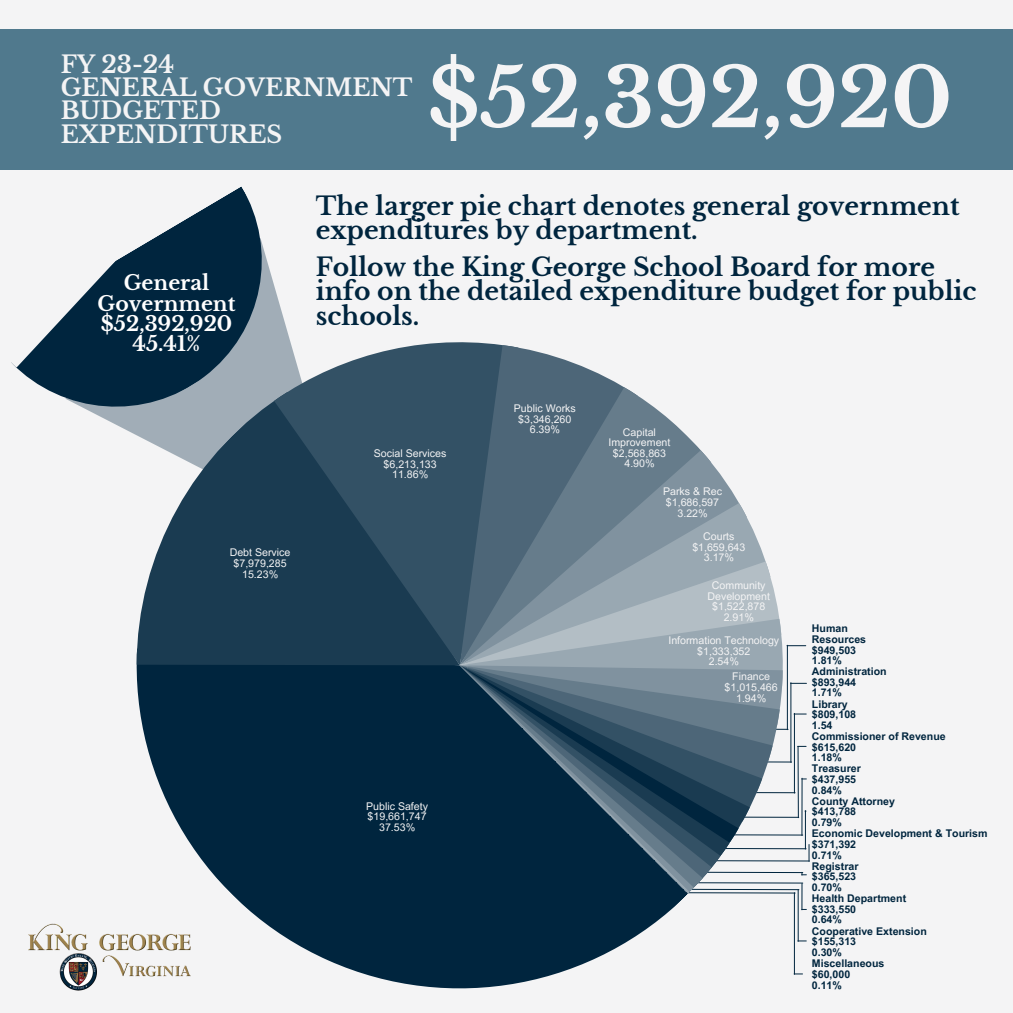
<style>
.page{position:relative;width:1013px;height:1013px;background:#fff}
.page>*{position:absolute;margin:0;border:0;box-sizing:border-box;transform-origin:0 0}
.t1{font:700 81.25px "Libre Baskerville";color:#f4f4f5}
.t2{font:700 25px/24.4px "Libre Baskerville";color:#00253e}
.t3{font:700 23.75px "Libre Baskerville";color:#f4f4f5}
.t4{font:700 20.38px "Libre Baskerville";color:#fff}
.t5{font:700 10.62px "Arial MT Pro";color:#00253e}
.t6{font:10.62px "Arial MT Pro";color:#f4f4f5}
</style>
<div class="page">
<div style="left:0;top:0;width:1012px;height:1012px;background:#f4f4f5"></div>
<svg style="left:762px;top:815px;width:37px;height:3px"></svg>
<hr style="left:797px;top:746px;width:1px;height:71px;background:#00253e">
<svg style="left:750px;top:833px;width:53px;height:3px"></svg>
<hr style="left:801px;top:778px;width:1px;height:57px;background:#00253e">
<hr style="left:805px;top:810px;width:1px;height:39px;background:#00253e">
<svg style="left:729px;top:844px;width:81px;height:18px"></svg>
<svg style="left:720px;top:871px;width:86px;height:4px"></svg>
<hr style="left:797px;top:889px;width:1px;height:52px;background:#00253e">
<svg style="left:688px;top:882px;width:118px;height:28px"></svg>
<hr style="left:794px;top:892px;width:1px;height:82px;background:#00253e">
<svg style="left:136px;top:652px;width:552px;height:337px;fill:#00253e"></svg>
<svg style="left:137px;top:421px;width:137px;height:244px;fill:#1a3b51"></svg>
<svg style="left:274px;top:332px;width:227px;height:333px;background:#395569"></svg>
<svg style="left:460px;top:345px;width:164px;height:42px;fill:#4d6678"></svg>
<svg style="left:460px;top:387px;width:241px;height:63px;background:#677d8c"></svg>
<svg style="left:460px;top:450px;width:279px;height:53px;background:#667c8b"></svg>
<svg style="left:460px;top:503px;width:306px;height:58px;background:#758896"></svg>
<svg style="left:460px;top:561px;width:346px;height:232px;background:#9eabb5"></svg>
<svg style="left:750px;top:665px;width:12px;height:153px;background:#768997"></svg>
<svg style="left:738px;top:665px;width:12px;height:171px;background:#637a89"></svg>
<svg style="left:729px;top:665px;width:9px;height:191px;background:#5a7282"></svg>
<svg style="left:720px;top:665px;width:9px;height:197px;background:#4e6778"></svg>
<svg style="left:711px;top:665px;width:9px;height:208px;background:#496375"></svg>
<svg style="left:702px;top:665px;width:9px;height:225px;background:#4c6677"></svg>
<svg style="left:694px;top:665px;width:8px;height:228px;background:#496375"></svg>
<svg style="left:689px;top:665px;width:5px;height:228px"></svg>
<svg style="left:460px;top:665px;width:229px;height:228px;background:#25445a"></svg>
<img style="left:28px;top:911px;width:172px;height:80px">
<svg style="left:15px;top:186px;width:264px;height:235px"></svg>
<svg style="left:11px;top:186px;width:230px;height:181px;fill:#00253e"></svg>
<div style="left:0;top:30px;width:1012px;height:140px;background:#50798d"></div>
<p class="t3" style="left:61px;top:49px;width:115px">FY 23-24</p>
<p class="t3" style="left:61px;top:73px;width:353px">GENERAL GOVERNMENT</p>
<p class="t3" style="left:61px;top:96px;width:162px">BUDGETED</p>
<p class="t3" style="left:61px;top:120px;width:223px">EXPENDITURES</p>
<p class="t1" style="left:427px;top:48px;width:526px">$52,392,920</p>
<p class="t4" style="left:124px;top:270px;width:87px">General</p>
<p class="t4" style="left:98px;top:291px;width:139px">Government</p>
<p class="t4" style="left:101px;top:311px;width:133px">$52,392,920</p>
<p class="t4" style="left:133px;top:331px;width:69px">45.41%</p>
<p class="t6" style="left:230px;top:548px;width:62px">Debt Service</p>
<p class="t6" style="left:233px;top:559px;width:55px">$7,979,285</p>
<p class="t6" style="left:242px;top:570px;width:37px">15.23%</p>
<p class="t2" style="left:316px;top:194px;width:645px">The larger pie chart denotes general government expenditures by department.</p>
<p class="t2" style="left:316px;top:255px;width:662px">Follow the King George School Board for more info on the detailed expenditure budget for public schools.</p>
<p class="t6" style="left:374px;top:449px;width:74px">Social Services</p>
<p class="t6" style="left:383px;top:460px;width:55px">$6,213,133</p>
<p class="t6" style="left:392px;top:470px;width:37px">11.86%</p>
<p class="t6" style="left:366px;top:802px;width:63px">Public Safety</p>
<p class="t6" style="left:367px;top:812px;width:60px">$19,661,747</p>
<p class="t6" style="left:379px;top:823px;width:37px">37.53%</p>
<p class="t6" style="left:514px;top:404px;width:63px">Public Works</p>
<p class="t6" style="left:518px;top:415px;width:55px">$3,346,260</p>
<p class="t6" style="left:530px;top:426px;width:32px">6.39%</p>
<p class="t6" style="left:623px;top:428px;width:35px">Capital</p>
<p class="t6" style="left:608px;top:438px;width:63px">Improvement</p>
<p class="t6" style="left:613px;top:449px;width:55px">$2,568,863</p>
<p class="t6" style="left:624px;top:459px;width:32px">4.90%</p>
<p class="t6" style="left:663px;top:488px;width:60px">Parks &amp; Rec</p>
<p class="t6" style="left:666px;top:498px;width:55px">$1,686,597</p>
<p class="t6" style="left:677px;top:509px;width:32px">3.22%</p>
<p class="t6" style="left:703px;top:532px;width:33px">Courts</p>
<p class="t6" style="left:692px;top:543px;width:55px">$1,659,643</p>
<p class="t6" style="left:704px;top:553px;width:32px">3.17%</p>
<p class="t6" style="left:712px;top:581px;width:55px">Community</p>
<p class="t6" style="left:707px;top:592px;width:64px">Development</p>
<p class="t6" style="left:712px;top:602px;width:55px">$1,522,878</p>
<p class="t6" style="left:723px;top:613px;width:32px">2.91%</p>
<p class="t6" style="left:668px;top:636px;width:112px">Information Technology</p>
<p class="t6" style="left:697px;top:647px;width:55px">$1,333,352</p>
<p class="t6" style="left:708px;top:657px;width:32px">2.54%</p>
<p class="t6" style="left:732px;top:672px;width:39px">Finance</p>
<p class="t6" style="left:724px;top:683px;width:55px">$1,015,466</p>
<p class="t6" style="left:736px;top:694px;width:32px">1.94%</p>
<p class="t5" style="left:812px;top:624px;width:37px">Human</p>
<p class="t5" style="left:812px;top:635px;width:56px">Resources</p>
<p class="t5" style="left:812px;top:646px;width:46px">$949,503</p>
<p class="t5" style="left:812px;top:656px;width:32px">1.81%</p>
<p class="t5" style="left:812px;top:667px;width:76px">Administration</p>
<p class="t5" style="left:812px;top:678px;width:46px">$893,944</p>
<p class="t5" style="left:812px;top:688px;width:32px">1.71%</p>
<p class="t5" style="left:812px;top:700px;width:37px">Library</p>
<p class="t5" style="left:812px;top:710px;width:46px">$809,108</p>
<p class="t5" style="left:812px;top:721px;width:22px">1.54</p>
<p class="t5" style="left:812px;top:732px;width:135px">Commissioner of Revenue</p>
<p class="t5" style="left:812px;top:743px;width:46px">$615,620</p>
<p class="t5" style="left:812px;top:753px;width:32px">1.18%</p>
<p class="t5" style="left:812px;top:764px;width:50px">Treasurer</p>
<p class="t5" style="left:812px;top:775px;width:46px">$437,955</p>
<p class="t5" style="left:812px;top:785px;width:32px">0.84%</p>
<p class="t5" style="left:812px;top:797px;width:85px">County Attorney</p>
<p class="t5" style="left:812px;top:807px;width:46px">$413,788</p>
<p class="t5" style="left:812px;top:818px;width:32px">0.79%</p>
<p class="t5" style="left:812px;top:829px;width:177px">Economic Development &amp; Tourism</p>
<p class="t5" style="left:812px;top:840px;width:46px">$371,392</p>
<p class="t5" style="left:812px;top:851px;width:32px">0.71%</p>
<p class="t5" style="left:812px;top:861px;width:48px">Registrar</p>
<p class="t5" style="left:812px;top:872px;width:46px">$365,523</p>
<p class="t5" style="left:812px;top:883px;width:32px">0.70%</p>
<p class="t5" style="left:812px;top:894px;width:96px">Health Department</p>
<p class="t5" style="left:812px;top:905px;width:46px">$333,550</p>
<p class="t5" style="left:812px;top:915px;width:32px">0.64%</p>
<p class="t5" style="left:812px;top:927px;width:116px">Cooperative Extension</p>
<p class="t5" style="left:812px;top:937px;width:46px">$155,313</p>
<p class="t5" style="left:812px;top:948px;width:32px">0.30%</p>
<p class="t5" style="left:812px;top:959px;width:74px">Miscellaneous</p>
<p class="t5" style="left:812px;top:970px;width:40px">$60,000</p>
<p class="t5" style="left:812px;top:980px;width:32px">0.11%</p>
</div>
